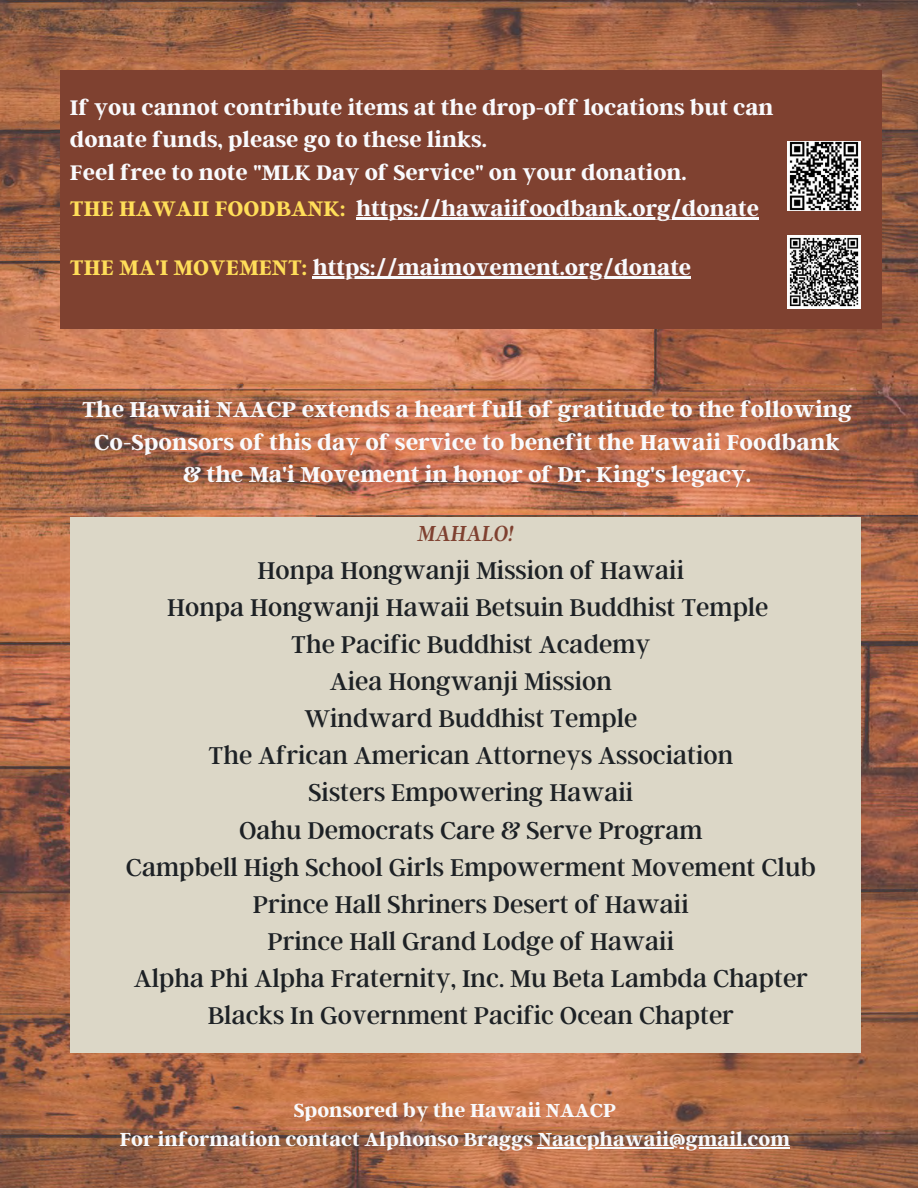
<style>
.page{position:relative;width:918px;height:1188px;background:#fff}
.page>*{position:absolute;margin:0;border:0;box-sizing:border-box;transform-origin:0 0}
.t1{font:27px "Argent CF";color:#1d2125}
.t2{font:italic 24.15px "Argent CF";color:#7f4130}
.t3{font:700 24px "Argent CF";color:#f9fafd}
.t4{font:700 23.4px "Argent CF";color:#f9fafd}
.t5{font:700 21px "Argent CF";color:#f9fafd}
.s1{color:#ffde59}
</style>
<div class="page">
<img style="left:0;top:0;width:918px;height:1188px">
<div style="left:70px;top:518px;width:791px;height:535px;background:#dcd7c7"></div>
<div style="left:60px;top:70px;width:822px;height:259px;background:#7f4130"></div>
<img style="left:788px;top:142px;width:73px;height:68px">
<img style="left:788px;top:236px;width:73px;height:73px">
<hr style="left:538px;top:1147px;width:252px;height:1px;background:#f9fafd">
<hr style="left:356px;top:217px;width:403px;height:2px;background:#f9fafd">
<hr style="left:313px;top:276px;width:378px;height:2px;background:#f9fafd">
<p class="t4" style="left:70px;top:92px;width:705px">If you cannot contribute items at the drop-off locations but can</p>
<p class="t4" style="left:70px;top:124px;width:419px">donate funds, please go to these links.</p>
<p class="t4" style="left:70px;top:157px;width:618px">Feel free to note "MLK Day of Service" on your donation.</p>
<p class="t4" style="left:70px;top:193px;width:691px"><span class="s1">THE HAWAII FOODBANK:</span> https://hawaiifoodbank.org/donate</p>
<p class="t4" style="left:70px;top:252px;width:623px"><span class="s1">THE MA'I MOVEMENT:</span> https://maimovement.org/donate</p>
<p class="t3" style="left:82px;top:394px;width:772px">The Hawaii NAACP extends a heart full of gratitude to the following</p>
<p class="t3" style="left:94px;top:427px;width:747px">Co-Sponsors of this day of service to benefit the Hawaii Foodbank</p>
<p class="t3" style="left:183px;top:459px;width:570px">&amp; the Ma'i Movement in honor of Dr. King's legacy.</p>
<p class="t2" style="left:418px;top:518px;width:98px">MAHALO!</p>
<p class="t1" style="left:258px;top:552px;width:428px">Honpa Hongwanji Mission of Hawaii</p>
<p class="t1" style="left:167px;top:590px;width:603px">Honpa Hongwanji Hawaii Betsuin Buddhist Temple</p>
<p class="t1" style="left:291px;top:627px;width:361px">The Pacific Buddhist Academy</p>
<p class="t1" style="left:330px;top:664px;width:284px">Aiea Hongwanji Mission</p>
<p class="t1" style="left:304px;top:701px;width:335px">Windward Buddhist Temple</p>
<p class="t1" style="left:209px;top:738px;width:526px">The African American Attorneys Association</p>
<p class="t1" style="left:309px;top:775px;width:326px">Sisters Empowering Hawaii</p>
<p class="t1" style="left:239px;top:812px;width:465px">Oahu Democrats Care &amp; Serve Program</p>
<p class="t1" style="left:126px;top:849px;width:692px">Campbell High School Girls Empowerment Movement Club</p>
<p class="t1" style="left:253px;top:887px;width:437px">Prince Hall Shriners Desert of Hawaii</p>
<p class="t1" style="left:268px;top:924px;width:408px">Prince Hall Grand Lodge of Hawaii</p>
<p class="t1" style="left:134px;top:961px;width:675px">Alpha Phi Alpha Fraternity, Inc. Mu Beta Lambda Chapter</p>
<p class="t1" style="left:208px;top:998px;width:527px">Blacks In Government Pacific Ocean Chapter</p>
<p class="t5" style="left:294px;top:1096px;width:324px">Sponsored by the Hawaii NAACP</p>
<p class="t5" style="left:120px;top:1125px;width:672px">For information contact Alphonso Braggs Naacphawaii@gmail.com</p>
</div>
